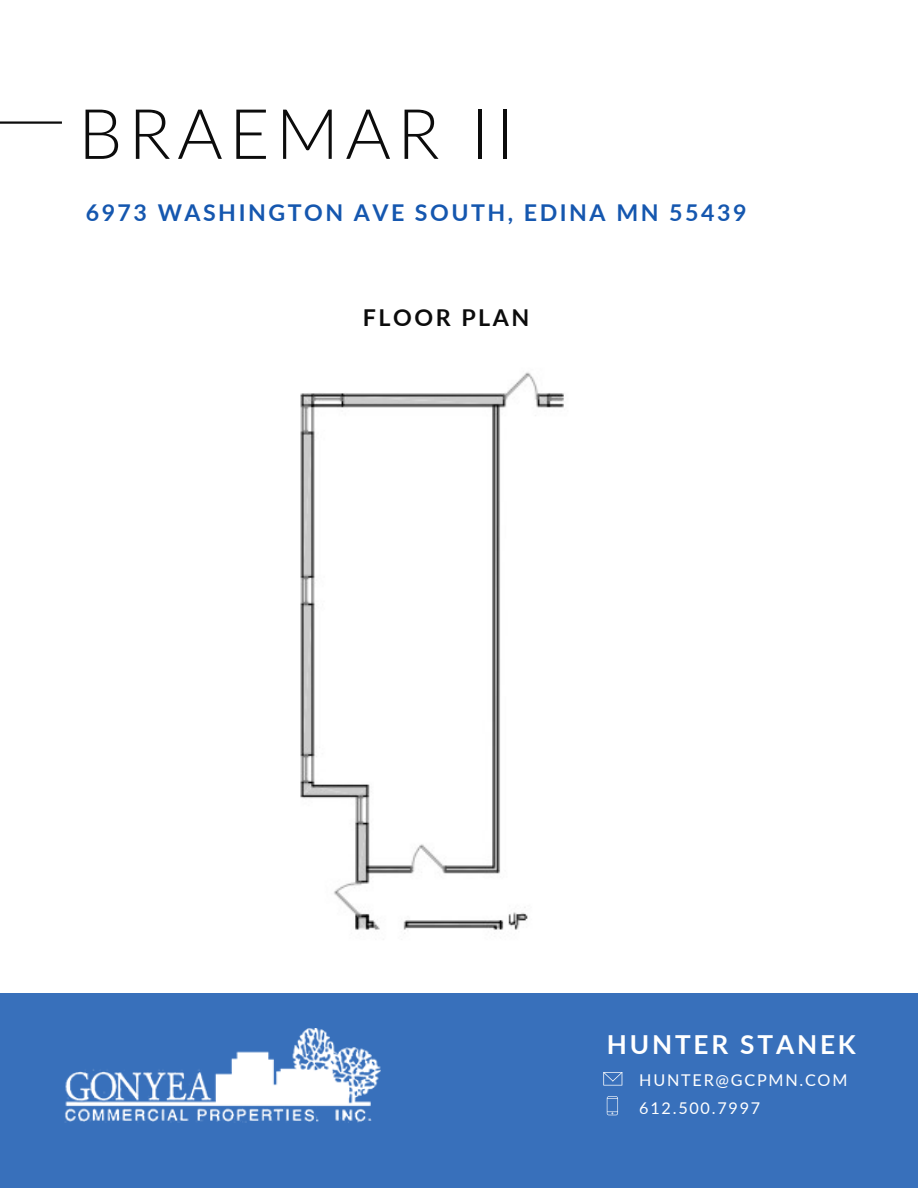
<style>
.page{position:relative;width:918px;height:1188px;background:#fff}
.page>*{position:absolute;margin:0;border:0;box-sizing:border-box;transform-origin:0 0}
.t1{font:300 69.6px "Lato";letter-spacing:.09em;color:#0c0c0c}
.t2{font:700 26.25px "Lato";letter-spacing:.11em;color:#fff}
.t3{font:700 23.25px "Lato";letter-spacing:.11em;color:#1557af}
.t4{font:700 23.25px "Lato";letter-spacing:.11em;color:#0c0c0c}
.t5{font:16.2px/28.2px "Lato";letter-spacing:.11em;color:#fff}
</style>
<div class="page">
<div style="left:0;top:994px;width:918px;height:194px;background:#3870bb"></div>
<hr style="left:0;top:121px;width:62px;height:3px;background:#0c0c0c">
<img style="left:65px;top:1028px;width:315px;height:95px">
<svg style="left:603px;top:1072px;width:19px;height:14px"></svg>
<svg style="left:607px;top:1096px;width:11px;height:19px"></svg>
<img style="left:300px;top:372px;width:264px;height:562px">
<h1 class="t1" style="left:78px;top:90px;width:437px">BRAEMAR II</h1>
<p class="t3" style="left:86px;top:198px;width:662px">6973 WASHINGTON AVE SOUTH, EDINA MN 55439</p>
<p class="t4" style="left:363px;top:303px;width:168px">FLOOR PLAN</p>
<p class="t2" style="left:607px;top:1028px;width:251px">HUNTER STANEK</p>
<p class="t5" style="left:639px;top:1066px;width:210px">HUNTER@GCPMN.COM<br>612.500.7997</p>
</div>
